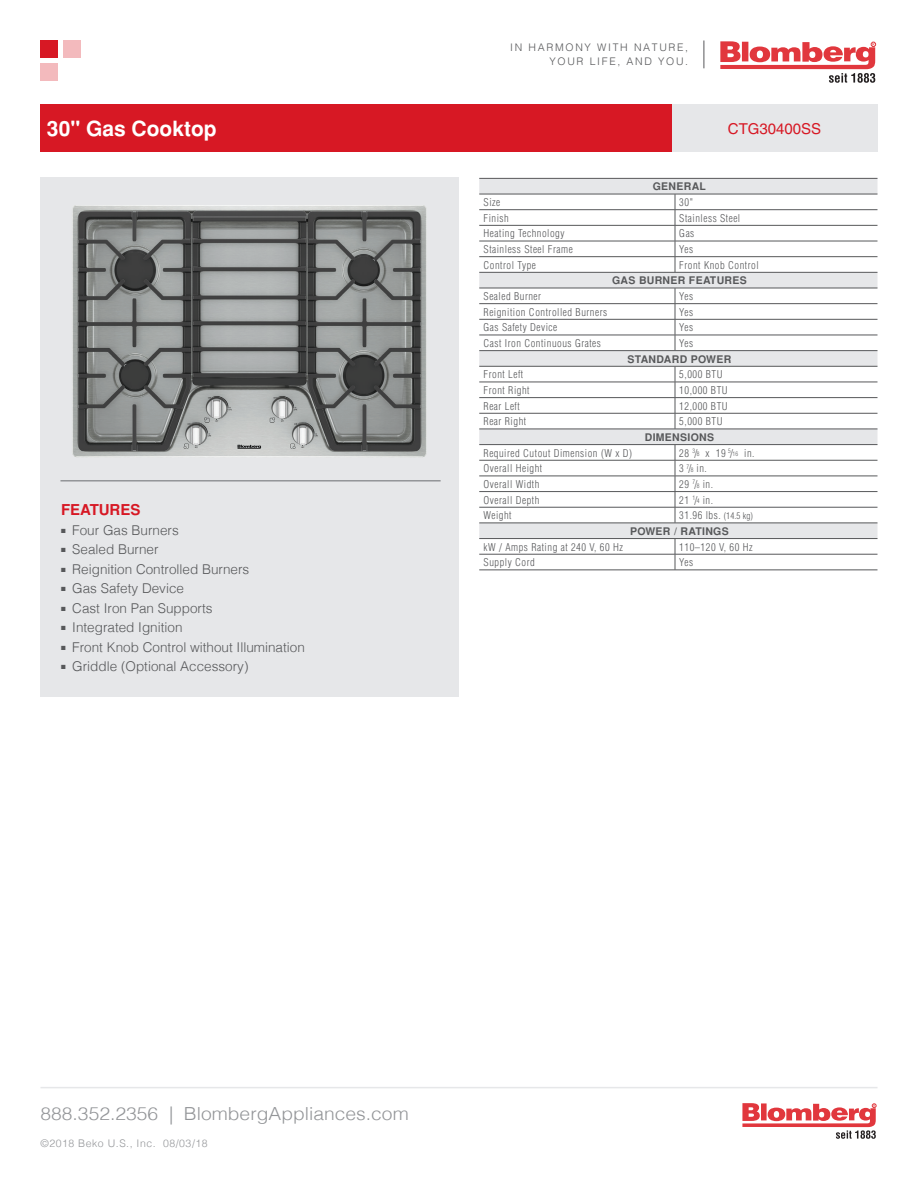
<style>
.page{position:relative;width:918px;height:1188px;background:#fff}
.page>*{position:absolute;margin:0;border:0;box-sizing:border-box;transform-origin:0 0}
.PRODUCT_-_short_desc{font:700 21px "Helvetica";color:#fff}
.t1{font:300 18px "Helvetica";color:#939598;scale:1.07 1}
.PRODUCT_-_model_numb{font:15px "Helvetica";color:#d71824}
.PRODUCT_-_Feature_Ti{font:700 15px "Helvetica";color:#d71824}
.t2{font:300 13.5px "Helvetica";color:#57585a}
.chart_details{font:300 condensed 10.5px "Helvetica";letter-spacing:.05em;color:#57585a}
.chart_title{font:700 10.5px "Helvetica";letter-spacing:.03em;color:#57585a}
.t3{font:300 10.5px/14px "Helvetica";letter-spacing:.16em;color:#57585a;text-align:right}
.t4{font:300 10.5px "Helvetica";letter-spacing:.05em;color:#939598}
.s1{font-size:6.15px}
.s2{font-size:9px}
</style>
<div class="page">
<svg style="left:742px;top:1103px;width:134px;height:36px"></svg>
<div style="left:40px;top:177px;width:419px;height:520px;background:#e6e7e9"></div>
<div style="left:40px;top:104px;width:632px;height:48px;background:#d71824"></div>
<div style="left:672px;top:104px;width:205px;height:48px;background:#e6e7e9"></div>
<svg style="left:720px;top:41px;width:156px;height:42px"></svg>
<svg style="left:704px;top:40px;width:1px;height:28px"></svg>
<div style="left:40px;top:40px;width:18px;height:18px;background:#d71824"></div>
<div style="left:63px;top:40px;width:18px;height:18px;background:#f3babd"></div>
<div style="left:40px;top:63px;width:18px;height:18px;background:#f3babd"></div>
<hr style="left:60px;top:480px;width:381px;height:2px;background:#939598">
<hr style="left:40px;top:1087px;width:838px;height:1px;background:#e6e7e9">
<div style="left:479px;top:179px;width:399px;height:15px;background:#e6e7e9"></div>
<svg style="left:479px;top:195px;width:399px;height:375px"></svg>
<svg style="left:479px;top:289px;width:399px;height:234px"></svg>
<hr style="left:675px;top:194px;width:203px;height:1px;background:#57585a">
<hr style="left:675px;top:209px;width:203px;height:1px;background:#57585a">
<hr style="left:675px;top:225px;width:203px;height:1px;background:#57585a">
<hr style="left:675px;top:241px;width:203px;height:1px;background:#57585a">
<hr style="left:675px;top:256px;width:203px;height:1px;background:#57585a">
<svg style="left:675px;top:194px;width:1px;height:78px"></svg>
<hr style="left:675px;top:272px;width:203px;height:1px;background:#57585a">
<hr style="left:675px;top:288px;width:203px;height:1px;background:#57585a">
<hr style="left:675px;top:303px;width:203px;height:1px;background:#57585a">
<hr style="left:675px;top:319px;width:203px;height:1px;background:#57585a">
<hr style="left:675px;top:335px;width:203px;height:1px;background:#57585a">
<svg style="left:675px;top:288px;width:1px;height:62px"></svg>
<hr style="left:675px;top:366px;width:203px;height:1px;background:#57585a">
<hr style="left:675px;top:382px;width:203px;height:1px;background:#57585a">
<hr style="left:675px;top:397px;width:203px;height:1px;background:#57585a">
<hr style="left:675px;top:413px;width:203px;height:1px;background:#57585a">
<svg style="left:675px;top:366px;width:1px;height:63px"></svg>
<hr style="left:675px;top:429px;width:203px;height:1px;background:#57585a">
<hr style="left:675px;top:444px;width:203px;height:1px;background:#57585a">
<hr style="left:675px;top:460px;width:203px;height:1px;background:#57585a">
<hr style="left:675px;top:476px;width:203px;height:1px;background:#57585a">
<hr style="left:675px;top:491px;width:203px;height:1px;background:#57585a">
<hr style="left:675px;top:507px;width:203px;height:1px;background:#57585a">
<svg style="left:675px;top:445px;width:1px;height:78px"></svg>
<hr style="left:675px;top:523px;width:203px;height:1px;background:#57585a">
<hr style="left:675px;top:538px;width:203px;height:1px;background:#57585a">
<hr style="left:675px;top:554px;width:203px;height:1px;background:#57585a">
<svg style="left:675px;top:539px;width:1px;height:31px"></svg>
<hr style="left:675px;top:570px;width:203px;height:1px;background:#57585a">
<hr style="left:479px;top:194px;width:196px;height:1px;background:#57585a">
<hr style="left:479px;top:209px;width:196px;height:1px;background:#57585a">
<hr style="left:479px;top:225px;width:196px;height:1px;background:#57585a">
<hr style="left:479px;top:241px;width:196px;height:1px;background:#57585a">
<hr style="left:479px;top:256px;width:196px;height:1px;background:#57585a">
<hr style="left:479px;top:272px;width:196px;height:1px;background:#57585a">
<hr style="left:479px;top:288px;width:196px;height:1px;background:#57585a">
<hr style="left:479px;top:303px;width:196px;height:1px;background:#57585a">
<hr style="left:479px;top:319px;width:196px;height:1px;background:#57585a">
<hr style="left:479px;top:335px;width:196px;height:1px;background:#57585a">
<hr style="left:479px;top:366px;width:196px;height:1px;background:#57585a">
<hr style="left:479px;top:382px;width:196px;height:1px;background:#57585a">
<hr style="left:479px;top:397px;width:196px;height:1px;background:#57585a">
<hr style="left:479px;top:413px;width:196px;height:1px;background:#57585a">
<hr style="left:479px;top:444px;width:196px;height:1px;background:#57585a">
<hr style="left:479px;top:460px;width:196px;height:1px;background:#57585a">
<hr style="left:479px;top:476px;width:196px;height:1px;background:#57585a">
<hr style="left:479px;top:491px;width:196px;height:1px;background:#57585a">
<hr style="left:479px;top:507px;width:196px;height:1px;background:#57585a">
<hr style="left:479px;top:523px;width:196px;height:1px;background:#57585a">
<hr style="left:479px;top:538px;width:196px;height:1px;background:#57585a">
<hr style="left:479px;top:554px;width:196px;height:1px;background:#57585a">
<hr style="left:479px;top:570px;width:196px;height:1px;background:#57585a">
<hr style="left:479px;top:178px;width:196px;height:1px;background:#57585a">
<hr style="left:675px;top:178px;width:203px;height:1px;background:#57585a">
<hr style="left:479px;top:350px;width:196px;height:1px;background:#57585a">
<hr style="left:675px;top:350px;width:203px;height:1px;background:#57585a">
<hr style="left:479px;top:429px;width:196px;height:1px;background:#57585a">
<img style="left:72px;top:205px;width:355px;height:252px">
<p class="t3" style="left:510px;top:40px;width:179px">IN HARMONY WITH NATURE,<br>YOUR LIFE, AND YOU.</p>
<p class="PRODUCT_-_short_desc" style="left:47px;top:116px;width:171px">30" Gas Cooktop</p>
<p class="PRODUCT_-_model_numb" style="left:728px;top:120px;width:95px">CTG30400SS</p>
<p class="PRODUCT_-_Feature_Ti" style="left:61px;top:501px;width:81px">FEATURES</p>
<p class="t2" style="left:61px;top:519px;width:119px">■ Four Gas Burners</p>
<p class="t2" style="left:61px;top:538px;width:99px">■ Sealed Burner</p>
<p class="t2" style="left:61px;top:558px;width:190px">■ Reignition Controlled Burners</p>
<p class="t2" style="left:61px;top:577px;width:125px">■ Gas Safety Device</p>
<p class="t2" style="left:61px;top:597px;width:153px">■ Cast Iron Pan Supports</p>
<p class="t2" style="left:61px;top:616px;width:123px">■ Integrated Ignition</p>
<p class="t2" style="left:61px;top:636px;width:245px">■ Front Knob Control without Illumination</p>
<p class="t2" style="left:61px;top:655px;width:189px">■ Griddle (Optional Accessory)</p>
<p class="chart_title" style="left:653px;top:180px;width:55px">GENERAL</p>
<p class="chart_details" style="left:484px;top:196px;width:18px">Size</p>
<p class="chart_details" style="left:679px;top:196px;width:15px">30"</p>
<p class="chart_details" style="left:484px;top:211px;width:27px">Finish</p>
<p class="chart_details" style="left:679px;top:211px;width:63px">Stainless Steel</p>
<p class="chart_details" style="left:484px;top:227px;width:83px">Heating Technology</p>
<p class="chart_details" style="left:679px;top:227px;width:17px">Gas</p>
<p class="chart_details" style="left:484px;top:243px;width:91px">Stainless Steel Frame</p>
<p class="chart_details" style="left:679px;top:243px;width:15px">Yes</p>
<p class="chart_details" style="left:484px;top:258px;width:54px">Control Type</p>
<p class="chart_details" style="left:679px;top:258px;width:81px">Front Knob Control</p>
<p class="chart_title" style="left:612px;top:274px;width:136px">GAS BURNER FEATURES</p>
<p class="chart_details" style="left:484px;top:290px;width:59px">Sealed Burner</p>
<p class="chart_details" style="left:679px;top:290px;width:15px">Yes</p>
<p class="chart_details" style="left:484px;top:305px;width:125px">Reignition Controlled Burners</p>
<p class="chart_details" style="left:679px;top:305px;width:15px">Yes</p>
<p class="chart_details" style="left:484px;top:321px;width:75px">Gas Safety Device</p>
<p class="chart_details" style="left:679px;top:321px;width:15px">Yes</p>
<p class="chart_details" style="left:484px;top:337px;width:119px">Cast Iron Continuous Grates</p>
<p class="chart_details" style="left:679px;top:337px;width:15px">Yes</p>
<p class="chart_title" style="left:628px;top:353px;width:105px">STANDARD POWER</p>
<p class="chart_details" style="left:484px;top:368px;width:41px">Front Left</p>
<p class="chart_details" style="left:679px;top:368px;width:45px">5,000 BTU</p>
<p class="chart_details" style="left:484px;top:384px;width:48px">Front Right</p>
<p class="chart_details" style="left:679px;top:384px;width:50px">10,000 BTU</p>
<p class="chart_details" style="left:484px;top:399px;width:38px">Rear Left</p>
<p class="chart_details" style="left:679px;top:399px;width:50px">12,000 BTU</p>
<p class="chart_details" style="left:484px;top:415px;width:44px">Rear Right</p>
<p class="chart_details" style="left:679px;top:415px;width:45px">5,000 BTU</p>
<p class="chart_title" style="left:645px;top:431px;width:71px">DIMENSIONS</p>
<p class="chart_details" style="left:484px;top:446px;width:150px">Required Cutout Dimension (W x D)</p>
<p class="chart_details" style="left:679px;top:446px;width:77px">28 <sup>3</sup>/<span class="s1">8</span> x 19 <sup>5</sup>/<span class="s1">16</span> in.</p>
<p class="chart_details" style="left:484px;top:462px;width:60px">Overall Height</p>
<p class="chart_details" style="left:679px;top:462px;width:29px">3 <sup>7</sup>/<span class="s1">8</span> in.</p>
<p class="chart_details" style="left:484px;top:478px;width:57px">Overall Width</p>
<p class="chart_details" style="left:679px;top:478px;width:35px">29 <sup>7</sup>/<span class="s1">8</span> in.</p>
<p class="chart_details" style="left:484px;top:493px;width:57px">Overall Depth</p>
<p class="chart_details" style="left:679px;top:493px;width:35px">21 <sup>1</sup>/<span class="s1">4</span> in.</p>
<p class="chart_details" style="left:484px;top:509px;width:30px">Weight</p>
<p class="chart_details" style="left:679px;top:509px;width:75px">31.96 lbs. <span class="s2">(14.5 kg)</span></p>
<p class="chart_title" style="left:630px;top:525px;width:100px">POWER / RATINGS</p>
<p class="chart_details" style="left:484px;top:540px;width:141px">kW / Amps Rating at 240 V, 60 Hz</p>
<p class="chart_details" style="left:679px;top:540px;width:75px">110–120 V, 60 Hz</p>
<p class="chart_details" style="left:484px;top:556px;width:53px">Supply Cord</p>
<p class="chart_details" style="left:679px;top:556px;width:15px">Yes</p>
<h2 class="t1" style="left:40px;top:1098px;width:346px">888.352.2356 | BlombergAppliances.com</h2>
<p class="t4" style="left:40px;top:1134px;width:169px">©2018 Beko U.S., Inc. 08/03/18</p>
</div>
